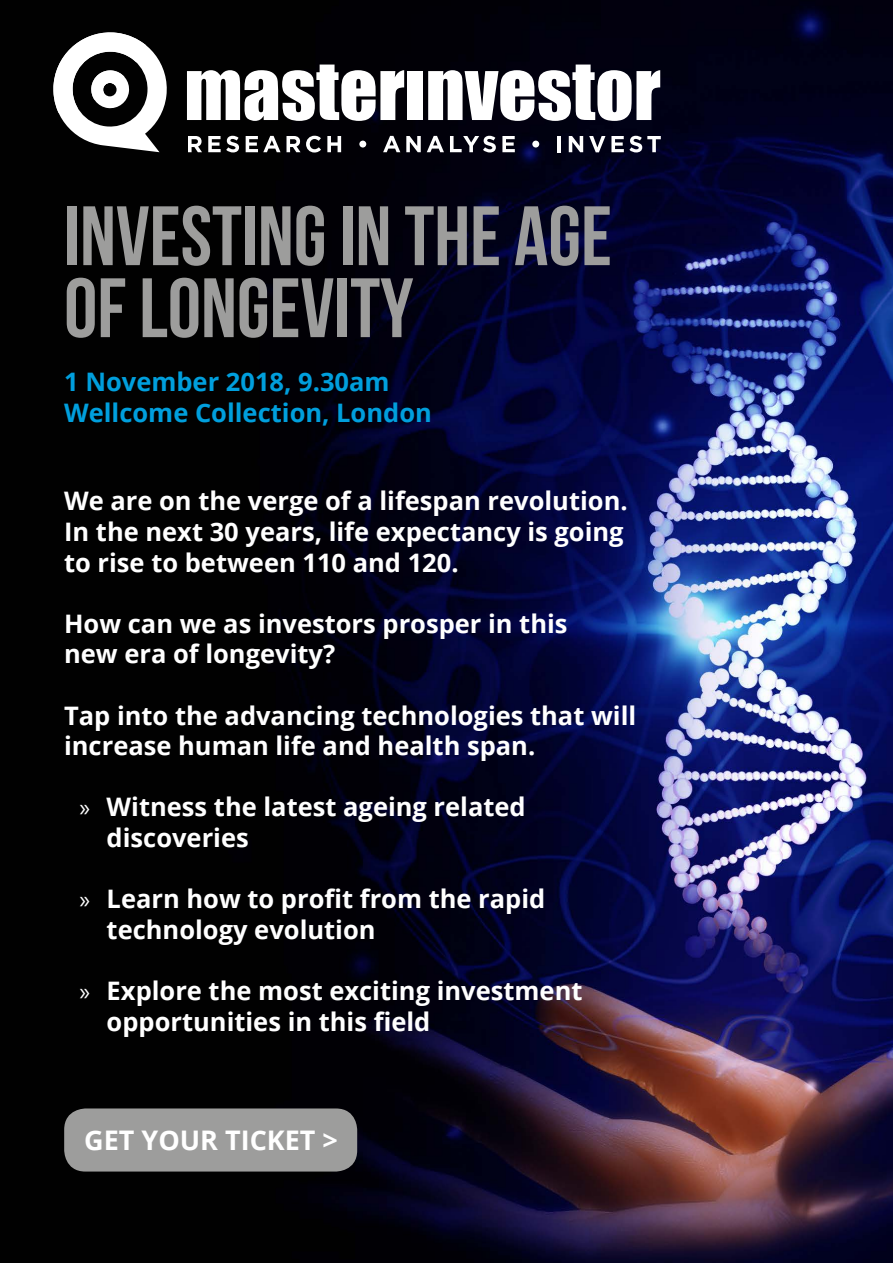
<style>
.page{position:relative;width:893px;height:1263px;background:#fff}
.page>*{position:absolute;margin:0;border:0;box-sizing:border-box;transform-origin:0 0}
.t1{font:700 84px/72px "Bebas Neue";color:#9d9d9c}
.t2{font:700 27px "Open Sans";color:#fff}
.t3{font:700 25.5px/30.6px "Open Sans";color:#fff}
.t4{font:700 25.5px/30.6px "Open Sans";color:#009fdd}
.s1{font-family:"Myriad Pro";font-weight:400}
</style>
<div class="page">
<img style="left:0;top:0;width:893px;height:1263px">
<div style="left:64px;top:1108px;width:293px;height:63px;background:#9d9d9c;border-radius:21px"></div>
<svg style="left:50px;top:29px;width:120px;height:123px"></svg>
<div style="left:407px;top:71px;width:16px;height:49px;background:#fff"></div>
<svg style="left:428px;top:65px;width:232px;height:56px"></svg>
<svg style="left:187px;top:65px;width:217px;height:56px"></svg>
<svg style="left:188px;top:136px;width:14px;height:16px"></svg>
<svg style="left:208px;top:136px;width:31px;height:16px"></svg>
<svg style="left:246px;top:136px;width:34px;height:16px"></svg>
<svg style="left:286px;top:136px;width:35px;height:17px"></svg>
<svg style="left:327px;top:136px;width:14px;height:16px"></svg>
<div style="left:359px;top:141px;width:7px;height:7px;background:#fff;border-radius:50%"></div>
<svg style="left:383px;top:136px;width:17px;height:16px"></svg>
<svg style="left:406px;top:136px;width:15px;height:16px"></svg>
<svg style="left:427px;top:136px;width:17px;height:16px"></svg>
<svg style="left:450px;top:136px;width:46px;height:16px"></svg>
<svg style="left:502px;top:136px;width:13px;height:16px"></svg>
<div style="left:532px;top:141px;width:7px;height:7px;background:#fff;border-radius:50%"></div>
<hr style="left:558px;top:136px;width:3px;height:16px;background:#fff">
<svg style="left:569px;top:136px;width:14px;height:16px"></svg>
<svg style="left:589px;top:136px;width:16px;height:16px"></svg>
<svg style="left:611px;top:136px;width:50px;height:16px"></svg>
<h1 class="t1" style="left:64px;top:199px;width:549px">INVESTING IN THE AGE<br>OF LONGEVITY</h1>
<p class="t4" style="left:64px;top:366px;width:369px">1 November 2018, 9.30am<br>Wellcome Collection, London</p>
<p class="t3" style="left:64px;top:485px;width:565px">We are on the verge of a lifespan revolution.<br>In the next 30 years, life expectancy is going to rise to between 110 and 120.</p>
<p class="t3" style="left:64px;top:607px;width:505px">How can we as investors prosper in this new era of longevity?</p>
<p class="t3" style="left:64px;top:699px;width:574px">Tap into the advancing technologies that will increase human life and health span.</p>
<p class="t3" style="left:107px;top:791px;width:421px;text-indent:-27px"><span class="s1">»</span> Witness the latest ageing related discoveries</p>
<p class="t3" style="left:107px;top:883px;width:440px;text-indent:-27px"><span class="s1">»</span> Learn how to profit from the rapid technology evolution</p>
<p class="t3" style="left:107px;top:975px;width:477px;text-indent:-27px"><span class="s1">»</span> Explore the most exciting investment opportunities in this field</p>
<p class="t2" style="left:84px;top:1121px;width:255px">GET YOUR TICKET &gt;</p>
</div>
